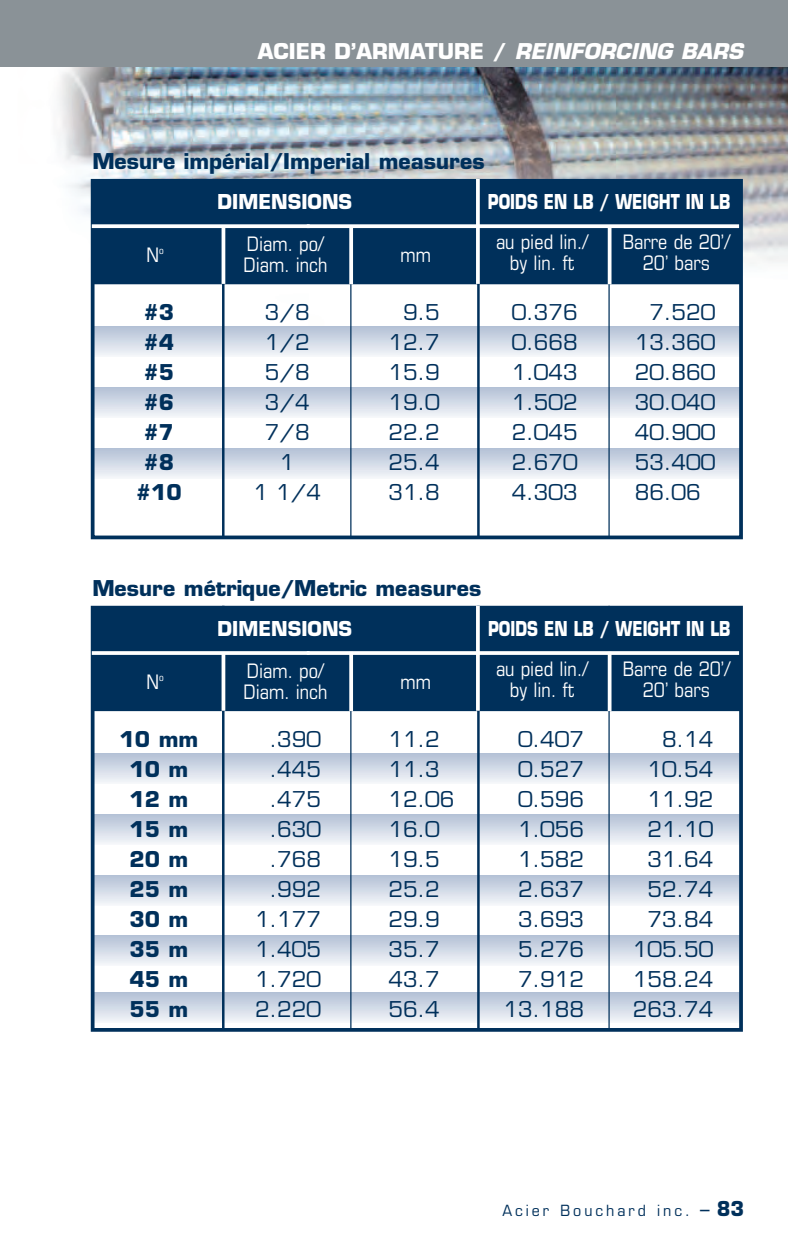
<style>
.page{position:relative;width:788px;height:1260px;background:#fff}
.page>*{position:absolute;margin:0;border:0;box-sizing:border-box;transform-origin:0 0}
.t1{font:21.25px/30px "Eurostile";color:#00305b;text-align:justify}
.t2{font:700 21.25px/30px "Eurostile";color:#00305b;text-align:center}
.t3{font:700 21.25px "Eurostile";color:#fff}
.t4{font:condensed 20px/21.2px "Eurostile";color:#fff;text-align:center}
.t5{font:700 20px "Eurostile";color:#fff;scale:.76 1}
.t6{font:700 20px "Eurostile";color:#fff;scale:.95 1}
.t7{font:15px "Eurostile";letter-spacing:.205em;color:#00305b;scale:.95 1}
.s1{font-style:italic}
.s2{font-size:20px}
.s3{font-weight:700;font-size:20px}
</style>
<div class="page">
<img style="left:59px;top:68px;width:729px;height:283px">
<div style="left:0;top:0;width:788px;height:68px;background:#8a9297"></div>
<div style="left:93px;top:182px;width:649px;height:99px;background:#00305b"></div>
<svg style="left:96px;top:449px;width:641px;height:29px"></svg>
<svg style="left:96px;top:388px;width:641px;height:29px"></svg>
<div style="left:94px;top:327px;width:647px;height:30px;background:linear-gradient(to bottom,#b4c1d6,#f2f5f8)"></div>
<div style="left:91px;top:179px;width:651px;height:360px;border:4px solid #00305b"></div>
<hr style="left:350px;top:195px;width:1px;height:343px;background:#00305b">
<hr style="left:222px;top:179px;width:2px;height:359px;background:#00305b">
<hr style="left:608px;top:179px;width:1px;height:359px;background:#00305b">
<hr style="left:477px;top:179px;width:2px;height:359px;background:#00305b">
<hr style="left:92px;top:281px;width:648px;height:3px;background:#00305b">
<svg style="left:92px;top:224px;width:215px;height:4px"></svg>
<svg style="left:349px;top:228px;width:4px;height:56px"></svg>
<hr style="left:476px;top:179px;width:3px;height:105px;background:#fff">
<svg style="left:221px;top:226px;width:4px;height:58px"></svg>
<svg style="left:307px;top:224px;width:432px;height:4px;fill:#fff"></svg>
<svg style="left:607px;top:225px;width:4px;height:59px"></svg>
<div style="left:93px;top:609px;width:649px;height:99px;background:#00305b"></div>
<div style="left:94px;top:875px;width:647px;height:30px;background:linear-gradient(to bottom,#b2c0d5,#f1f3f8)"></div>
<div style="left:94px;top:935px;width:647px;height:30px;background:linear-gradient(to bottom,#b2c0d5,#f1f3f8)"></div>
<div style="left:94px;top:993px;width:647px;height:30px;background:linear-gradient(to bottom,#b3c1d6,#f2f4f8)"></div>
<div style="left:94px;top:814px;width:647px;height:30px;background:linear-gradient(to bottom,#b2c0d5,#f0f3f8)"></div>
<svg style="left:96px;top:754px;width:641px;height:29px"></svg>
<div style="left:91px;top:606px;width:651px;height:426px;border:4px solid #00305b"></div>
<hr style="left:350px;top:625px;width:1px;height:404px;background:#00305b">
<hr style="left:222px;top:606px;width:2px;height:423px;background:#00305b">
<hr style="left:608px;top:606px;width:1px;height:423px;background:#00305b">
<hr style="left:477px;top:606px;width:2px;height:423px;background:#00305b">
<hr style="left:92px;top:707px;width:648px;height:4px;background:#00305b">
<svg style="left:92px;top:651px;width:215px;height:4px"></svg>
<svg style="left:349px;top:655px;width:4px;height:56px"></svg>
<hr style="left:476px;top:606px;width:3px;height:105px;background:#fff">
<svg style="left:221px;top:653px;width:4px;height:58px"></svg>
<svg style="left:307px;top:651px;width:432px;height:4px;fill:#fff"></svg>
<svg style="left:607px;top:652px;width:4px;height:59px"></svg>
<p class="t3" style="left:258px;top:43px;width:486px">ACIER D’ARMATURE / <span class="s1">REINFORCING BARS</span></p>
<p class="t2" style="left:92px;top:149px;width:394px">Mesure impérial/Imperial measures</p>
<p class="t6" style="left:217px;top:194px;width:143px">DIMENSIONS</p>
<p class="t4" style="left:146px;top:246px;width:19px">N<sup>o</sup></p>
<p class="t4" style="left:243px;top:235px;width:85px;text-align:left">Diam. po/<br>Diam. inch</p>
<p class="t4" style="left:400px;top:246px;width:32px">mm</p>
<p class="t5" style="left:488px;top:194px;width:320px">POIDS EN LB / WEIGHT IN LB</p>
<p class="t4" style="left:496px;top:233px;width:94px">au pied lin./ by lin. ft</p>
<p class="t4" style="left:622px;top:233px;width:109px">Barre de 20’/<br>20’ bars</p>
<p class="t2" style="left:136px;top:299px;width:47px">#3 #4 #5 #6 #7 #8 #10</p>
<p class="t1" style="left:253px;top:299px;width:69px;text-align:center">3/8<br>1/2<br>5/8<br>3/4<br>7/8<br>1<br>1 1/4</p>
<p class="t1" style="left:388px;top:299px;width:53px;text-indent:15px">9.5<br>12.7<br>15.9<br>19.0<br>22.2<br>25.4<br>31.8</p>
<p class="t1" style="left:512px;top:299px;width:67px">0.376<br>0.668<br>1.043<br>1.502<br>2.045<br>2.670<br>4.303</p>
<p class="t1" style="left:635px;top:299px;width:82px;text-indent:15px">7.520<br>13.360<br>20.860<br>30.040<br>40.900<br>53.400<br>86.06</p>
<p class="t2" style="left:92px;top:576px;width:390px">Mesure métrique/Metric measures</p>
<p class="t6" style="left:217px;top:621px;width:143px">DIMENSIONS</p>
<p class="t5" style="left:488px;top:621px;width:320px">POIDS EN LB / WEIGHT IN LB</p>
<p class="t4" style="left:146px;top:673px;width:19px">N<sup>o</sup></p>
<p class="t4" style="left:243px;top:662px;width:85px;text-align:left">Diam. po/<br>Diam. inch</p>
<p class="t4" style="left:400px;top:673px;width:32px">mm</p>
<p class="t4" style="left:496px;top:660px;width:94px">au pied lin./ by lin. ft</p>
<p class="t4" style="left:622px;top:660px;width:109px">Barre de 20’/<br>20’ bars</p>
<p class="t2" style="left:120px;top:726px;width:80px">10 mm<br>10 m<br>12 m<br>15 m<br>20 m<br>25 m<br>30 m<br>35 m<br>45 m<br>55 m</p>
<p class="t1" style="left:255px;top:726px;width:67px;text-align:right">.390 .445 .475 .630 .768 .992<br>1.177<br>1.405<br>1.720<br>2.220</p>
<p class="t1" style="left:388px;top:726px;width:67px;text-align:left">11.2<br>11.3<br>12.06<br>16.0<br>19.5<br>25.2<br>29.9<br>35.7<br>43.7<br>56.4</p>
<p class="t1" style="left:503px;top:726px;width:82px;text-align:right">0.407<br>0.527<br>0.596<br>1.056<br>1.582<br>2.637<br>3.693<br>5.276<br>7.912<br>13.188</p>
<p class="t1" style="left:632px;top:726px;width:82px;text-align:right">8.14<br>10.54<br>11.92<br>21.10<br>31.64<br>52.74<br>73.84<br>105.50<br>158.24<br>263.74</p>
<p class="t7" style="left:502px;top:1205px;width:256px">Acier Bouchard inc. <span class="s2">–</span> <span class="s3">83</span></p>
</div>
